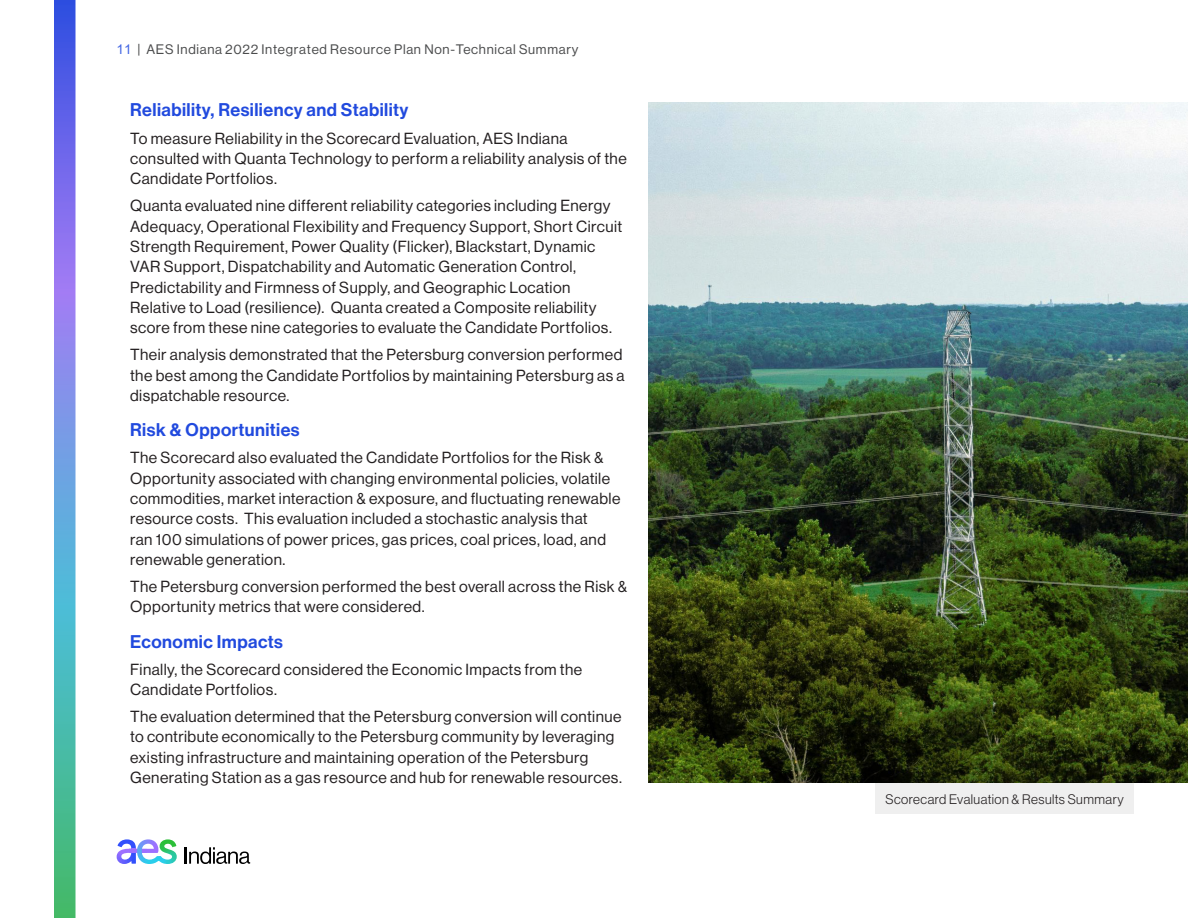
<style>
.page{position:relative;width:1188px;height:918px;background:#fff}
.page>*{position:absolute;margin:0;border:0;box-sizing:border-box;transform-origin:0 0}
.AES_subhead{font:18px "N Haas Grotesk DS Pro 65 Md";letter-spacing:.025em;color:#214ade}
.AES_body_copy{font:15.75px/20.4px "N Haas Grotesk DS Pro 55 Rg";letter-spacing:.03em;color:#231f20}
.t1{font:13.5px "N Haas Grotesk DS Pro 55 Rg";letter-spacing:.05em;color:#4b4c4d}
.AES_page_head{font:13.5px "N Haas Grotesk DS Pro 45 Lt";letter-spacing:.035em;color:#231f20}
.s1{font-family:"Arial";color:#4265e3}
</style>
<div class="page">
<svg style="left:185px;top:847px;width:65px;height:17px"></svg>
<svg style="left:117px;top:839px;width:60px;height:25px"></svg>
<img style="left:54px;top:0;width:22px;height:918px">
<div style="left:875px;top:783px;width:259px;height:31px;background:#efefef"></div>
<img style="left:648px;top:103px;width:540px;height:680px">
<p class="t1" style="left:117px;top:42px;width:463px"><span class="s1">1</span><span class="s1">1</span> | AES Indiana 2022 Integrated Resource Plan Non-Technical Summary</p>
<p class="AES_subhead" style="left:130px;top:100px;width:280px">Reliability, Resiliency and Stability</p>
<p class="AES_body_copy" style="left:130px;top:128px;width:498px">To measure Reliability in the Scorecard Evaluation, AES Indiana consulted with Quanta Technology to perform a reliability analysis of the<br>Candidate Portfolios.</p>
<p class="AES_body_copy" style="left:130px;top:196px;width:494px">Quanta evaluated nine different reliability categories including Energy Adequacy, Operational Flexibility and Frequency Support, Short Circuit Strength Requirement, Power Quality (Flicker), Blackstart, Dynamic VAR Support, Dispatchability and Automatic Generation Control, Predictability and Firmness of Supply, and Geographic Location Relative to Load (resilience). Quanta created a Composite reliability score from these nine categories to evaluate the Candidate Portfolios.</p>
<p class="AES_body_copy" style="left:130px;top:345px;width:496px">Their analysis demonstrated that the Petersburg conversion performed the best among the Candidate Portfolios by maintaining Petersburg as a dispatchable resource.</p>
<p class="AES_subhead" style="left:130px;top:419px;width:171px">Risk &amp; Opportunities</p>
<p class="AES_body_copy" style="left:130px;top:448px;width:492px">The Scorecard also evaluated the Candidate Portfolios for the Risk &amp; Opportunity associated with changing environmental policies, volatile commodities, market interaction &amp; exposure, and fluctuating renewable resource costs. This evaluation included a stochastic analysis that<br>ran 100 simulations of power prices, gas prices, coal prices, load, and renewable generation.</p>
<p class="AES_body_copy" style="left:130px;top:576px;width:498px">The Petersburg conversion performed the best overall across the Risk &amp;<br>Opportunity metrics that were considered.</p>
<p class="AES_subhead" style="left:130px;top:631px;width:154px">Economic Impacts</p>
<p class="AES_body_copy" style="left:130px;top:659px;width:454px">Finally, the Scorecard considered the Economic Impacts from the<br>Candidate Portfolios.</p>
<p class="AES_body_copy" style="left:130px;top:706px;width:493px">The evaluation determined that the Petersburg conversion will continue to contribute economically to the Petersburg community by leveraging existing infrastructure and maintaining operation of the Petersburg Generating Station as a gas resource and hub for renewable resources.</p>
<p class="AES_page_head" style="left:886px;top:791px;width:240px">Scorecard Evaluation &amp; Results Summary</p>
</div>
